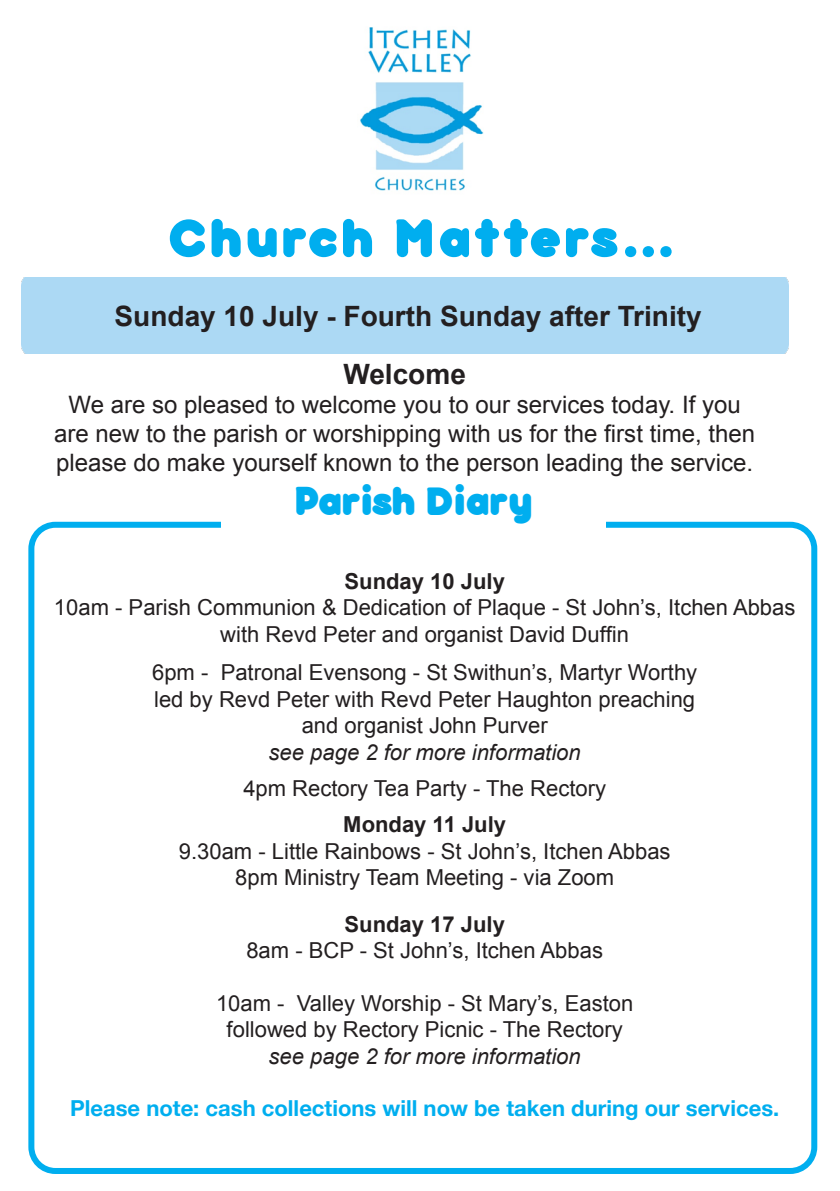
<style>
.page{position:relative;width:840px;height:1191px;background:#fff}
.page>*{position:absolute;margin:0;border:0;box-sizing:border-box;transform-origin:0 0}
.t1{font:900 60px "bubbleboddy";letter-spacing:.05em;color:#00aeef}
.t2{font:900 44px "bubbleboddy";color:#00aeef}
.t3{font:700 28px "Arial";color:#231f20}
.t4{font:24px/28.8px "Arial";color:#231f20;text-align:center}
.t5{font:22px "Arial";color:#231f20}
.t6{font:700 22px "Helvetica Neue";color:#00aeef}
.t7{font:italic 22px "Arial";color:#231f20}
.t8{font:700 22px "Arial";color:#231f20}
</style>
<div class="page">
<img style="left:360px;top:27px;width:123px;height:164px">
<div style="left:28px;top:522px;width:788px;height:652px;border:6px solid #00aeef;border-radius:24px"></div>
<div style="left:221px;top:487px;width:384px;height:59px;background:#fff"></div>
<p class="t1" style="left:168px;top:197px;width:506px">Church Matters...</p>
<p class="t3" style="left:114px;top:298px;width:588px">Sunday 10 July - Fourth Sunday after Trinity</p>
<p class="t3" style="left:343px;top:356px;width:124px">Welcome</p>
<p class="t4" style="left:54px;top:390px;width:702px">We are so pleased to welcome you to our services today. If you are new to the parish or worshipping with us for the first time, then please do make yourself known to the person leading the service.</p>
<p class="t2" style="left:294px;top:471px;width:239px">Parish Diary</p>
<p class="t8" style="left:344px;top:567px;width:162px">Sunday 10 July</p>
<p class="t5" style="left:54px;top:593px;width:742px">10am - Parish Communion &amp; Dedication of Plaque - St John’s, Itchen Abbas</p>
<p class="t5" style="left:220px;top:620px;width:410px">with Revd Peter and organist David Duffin</p>
<p class="t5" style="left:152px;top:658px;width:546px">6pm - Patronal Evensong - St Swithun’s, Martyr Worthy</p>
<p class="t5" style="left:154px;top:684px;width:542px">led by Revd Peter with Revd Peter Haughton preaching</p>
<p class="t5" style="left:301px;top:711px;width:247px">and organist John Purver</p>
<p class="t7" style="left:268px;top:737px;width:313px">see page 2 for more information</p>
<p class="t5" style="left:243px;top:774px;width:364px">4pm Rectory Tea Party - The Rectory</p>
<p class="t8" style="left:343px;top:810px;width:164px">Monday 11 July</p>
<p class="t5" style="left:179px;top:836px;width:493px">9.30am - Little Rainbows - St John’s, Itchen Abbas</p>
<p class="t5" style="left:235px;top:863px;width:380px">8pm Ministry Team Meeting - via Zoom</p>
<p class="t8" style="left:344px;top:909px;width:162px">Sunday 17 July</p>
<p class="t5" style="left:246px;top:936px;width:358px">8am - BCP - St John’s, Itchen Abbas</p>
<p class="t5" style="left:216px;top:988px;width:418px">10am - Valley Worship - St Mary’s, Easton</p>
<p class="t5" style="left:226px;top:1015px;width:397px">followed by Rectory Picnic - The Rectory</p>
<p class="t7" style="left:268px;top:1041px;width:313px">see page 2 for more information</p>
<p class="t6" style="left:70px;top:1091px;width:710px">Please note: cash collections will now be taken during our services.</p>
</div>
